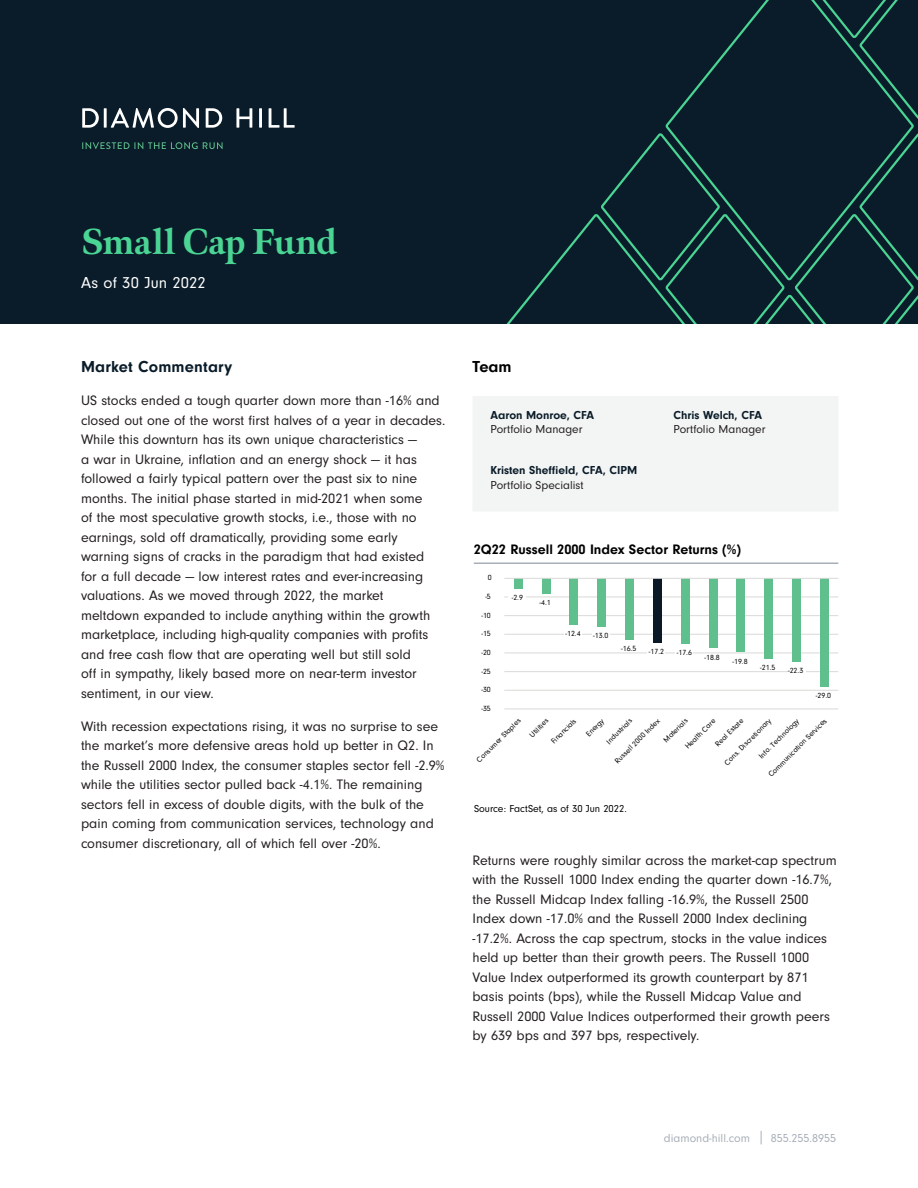
<style>
.page{position:relative;width:918px;height:1188px;background:#fff}
.page>*{position:absolute;margin:0;border:0;box-sizing:border-box;transform-origin:0 0}
.Page_title{font:800 36px "Meno Display";letter-spacing:-.005em;color:#4ad594}
.Subhead_Bold{font:700 16.5px "Neuzeit Gro";letter-spacing:.01em;color:#0a1c29}
.Subhead{font:16.5px "Neuzeit Gro";letter-spacing:.01em;color:#fff}
.Table_Chart_-_Title{font:700 16.5px "Neuzeit Gro";color:#000}
.Body_copy{font:14.25px/19.5px "Neuzeit Gro";color:#231f20}
.Table_Chart_-_Title-2{font:700 14.25px "Neuzeit Gro";color:#000}
.t1{font:700 12px/14.4px "Neuzeit Gro";color:#0a1c29}
.t2{font:12px/14.4px "Neuzeit Gro";color:#231f20}
.t3{font:12px "Neuzeit Gro";color:#a8afb9}
.Legal__with_footnote{font:10.5px "Neuzeit Gro";color:#000}
.t4{font:7.8px "Neuzeit Gro";color:#040503}
.s1{font-weight:400;color:#231f20}
.s2{font-weight:700;color:#0a1c29}
</style>
<div class="page">
<svg style="left:761px;top:1131px;width:1px;height:13px"></svg>
<div style="left:0;top:0;width:918px;height:324px;background:#0a1c29"></div>
<svg style="left:506px;top:0;width:412px;height:324px"></svg>
<svg style="left:82px;top:108px;width:17px;height:20px"></svg>
<hr style="left:104px;top:108px;width:3px;height:20px;background:#fff">
<svg style="left:111px;top:108px;width:88px;height:20px"></svg>
<svg style="left:206px;top:108px;width:16px;height:20px"></svg>
<svg style="left:236px;top:108px;width:16px;height:20px"></svg>
<hr style="left:259px;top:108px;width:3px;height:20px;background:#fff">
<svg style="left:269px;top:108px;width:26px;height:20px"></svg>
<svg style="left:82px;top:142px;width:141px;height:7px"></svg>
<div style="left:473px;top:396px;width:365px;height:115px;background:#f3f4f4"></div>
<hr style="left:504px;top:597px;width:334px;height:1px;background:#dad9d8">
<hr style="left:504px;top:615px;width:334px;height:1px;background:#dad9d8">
<hr style="left:504px;top:634px;width:334px;height:1px;background:#dad9d8">
<hr style="left:504px;top:653px;width:334px;height:1px;background:#dad9d8">
<hr style="left:504px;top:671px;width:334px;height:1px;background:#dad9d8">
<hr style="left:504px;top:690px;width:334px;height:1px;background:#dad9d8">
<hr style="left:504px;top:709px;width:334px;height:1px;background:#dad9d8">
<div style="left:709px;top:578px;width:9px;height:70px;background:#60c08d"></div>
<div style="left:514px;top:578px;width:9px;height:11px;background:#60c08d"></div>
<div style="left:542px;top:578px;width:9px;height:16px;background:#60c08d"></div>
<div style="left:570px;top:578px;width:8px;height:46px;background:#60c08d"></div>
<div style="left:597px;top:578px;width:9px;height:49px;background:#60c08d"></div>
<div style="left:625px;top:578px;width:9px;height:62px;background:#60c08d"></div>
<div style="left:653px;top:578px;width:9px;height:65px;background:#0b1926"></div>
<div style="left:681px;top:578px;width:9px;height:66px;background:#60c08d"></div>
<div style="left:737px;top:578px;width:8px;height:74px;background:#60c08d"></div>
<div style="left:764px;top:578px;width:9px;height:80px;background:#60c08d"></div>
<div style="left:792px;top:578px;width:9px;height:84px;background:#60c08d"></div>
<div style="left:820px;top:578px;width:9px;height:108px;background:#60c08d"></div>
<hr style="left:504px;top:578px;width:334px;height:1px;background:#dad9d8">
<div style="left:508px;top:594px;width:17px;height:8px;background:#fff"></div>
<div style="left:564px;top:629px;width:17px;height:9px;background:#fff"></div>
<div style="left:592px;top:631px;width:17px;height:9px;background:#fff"></div>
<div style="left:648px;top:648px;width:17px;height:9px;background:#fff"></div>
<div style="left:676px;top:649px;width:17px;height:9px;background:#fff"></div>
<div style="left:788px;top:667px;width:17px;height:9px;background:#fff"></div>
<hr style="left:474px;top:562px;width:364px;height:2px;background:#a8afb9">
<p class="Page_title" style="left:81px;top:219px;width:257px">Small Cap Fund</p>
<p class="Subhead" style="left:81px;top:274px;width:126px">As of 30 Jun 2022</p>
<p class="Subhead_Bold" style="left:81px;top:357px;width:153px">Market Commentary</p>
<p class="Body_copy" style="left:81px;top:391px;width:366px">US stocks ended a tough quarter down more than -16% and closed out one of the worst first halves of a year in decades.<br>While this downturn has its own unique characteristics —<br>a war in Ukraine, inflation and an energy shock — it has followed a fairly typical pattern over the past six to nine months. The initial phase started in mid-2021 when some<br>of the most speculative growth stocks, i.e., those with no earnings, sold off dramatically, providing some early warning signs of cracks in the paradigm that had existed<br>for a full decade — low interest rates and ever-increasing valuations. As we moved through 2022, the market meltdown expanded to include anything within the growth marketplace, including high-quality companies with profits and free cash flow that are operating well but still sold<br>off in sympathy, likely based more on near-term investor sentiment, in our view.</p>
<p class="Body_copy" style="left:81px;top:716px;width:365px">With recession expectations rising, it was no surprise to see the market’s more defensive areas hold up better in Q2. In the Russell 2000 Index, the consumer staples sector fell -2.9% while the utilities sector pulled back -4.1%. The remaining sectors fell in excess of double digits, with the bulk of the pain coming from communication services, technology and consumer discretionary, all of which fell over -20%.</p>
<p class="Table_Chart_-_Title" style="left:472px;top:357px;width:41px">Team</p>
<p class="t1" style="left:490px;top:408px;width:105px">Aaron Monroe, CFA</p>
<p class="t2" style="left:490px;top:422px;width:94px">Portfolio Manager</p>
<p class="t1" style="left:490px;top:463px;width:148px">Kristen Sheffield, CFA, CIPM<br><span class="s1">Portfolio Specialist</span></p>
<p class="t2" style="left:674px;top:408px;width:94px"><span class="s2">Chris Welch, CFA<br></span>Portfolio Manager</p>
<p class="Table_Chart_-_Title-2" style="left:474px;top:541px;width:269px">2Q22 Russell 2000 Index Sector Returns (%)</p>
<p class="t4" style="left:488px;top:574px;width:5px">0</p>
<p class="t4" style="left:485px;top:592px;width:7px">-5</p>
<p class="t4" style="left:481px;top:611px;width:11px">-10</p>
<p class="t4" style="left:481px;top:630px;width:11px">-15</p>
<p class="t4" style="left:481px;top:648px;width:11px">-20</p>
<p class="t4" style="left:481px;top:667px;width:11px">-25</p>
<p class="t4" style="left:481px;top:686px;width:11px">-30</p>
<p class="t4" style="left:481px;top:704px;width:11px">-35</p>
<p class="t4" style="left:512px;top:594px;width:13px">-2.9</p>
<p class="t4" style="left:540px;top:598px;width:13px">-4.1</p>
<p class="t4" style="left:565px;top:629px;width:17px">-12.4</p>
<p class="t4" style="left:593px;top:631px;width:17px">-13.0</p>
<p class="t4" style="left:621px;top:644px;width:17px">-16.5</p>
<p class="t4" style="left:649px;top:647px;width:17px">-17.2</p>
<p class="t4" style="left:677px;top:649px;width:17px">-17.6</p>
<p class="t4" style="left:705px;top:653px;width:17px">-18.8</p>
<p class="t4" style="left:732px;top:657px;width:17px">-19.8</p>
<p class="t4" style="left:760px;top:663px;width:17px">-21.5</p>
<p class="t4" style="left:788px;top:666px;width:17px">-22.3</p>
<p class="t4" style="left:816px;top:691px;width:17px">-29.0</p>
<p class="t4" style="left:613px;top:759px;width:62px;rotate:-45deg">Russell 2000 Index</p>
<p class="t4" style="left:662px;top:738px;width:32px;rotate:-45deg">Materials</p>
<p class="t4" style="left:723px;top:761px;width:64px;rotate:-45deg">Cons. Discretionary</p>
<p class="t4" style="left:683px;top:745px;width:41px;rotate:-45deg">Health Care</p>
<p class="t4" style="left:713px;top:742px;width:38px;rotate:-45deg">Real Estate</p>
<p class="t4" style="left:475px;top:758px;width:60px;rotate:-45deg">Consumer Staples</p>
<p class="t4" style="left:528px;top:733px;width:25px;rotate:-45deg">Utilities</p>
<p class="t4" style="left:549px;top:739px;width:34px;rotate:-45deg">Financials</p>
<p class="t4" style="left:584px;top:732px;width:24px;rotate:-45deg">Energy</p>
<p class="t4" style="left:605px;top:740px;width:34px;rotate:-45deg">Industrials</p>
<p class="t4" style="left:757px;top:754px;width:55px;rotate:-45deg">Info. Technology</p>
<p class="t4" style="left:767px;top:773px;width:81px;rotate:-45deg">Communication Services</p>
<p class="Legal__with_footnote" style="left:474px;top:803px;width:154px">Source: FactSet, as of 30 Jun 2022.</p>
<p class="Body_copy" style="left:472px;top:850px;width:366px">Returns were roughly similar across the market-cap spectrum with the Russell 1000 Index ending the quarter down -16.7%, the Russell Midcap Index falling -16.9%, the Russell 2500<br>Index down -17.0% and the Russell 2000 Index declining -17.2%. Across the cap spectrum, stocks in the value indices held up better than their growth peers. The Russell 1000<br>Value Index outperformed its growth counterpart by 871 basis points (bps), while the Russell Midcap Value and Russell 2000 Value Indices outperformed their growth peers by 639 bps and 397 bps, respectively.</p>
<p class="t3" style="left:664px;top:1131px;width:88px">diamond-hill.com</p>
<p class="t3" style="left:771px;top:1131px;width:67px">855.255.8955</p>
</div>
